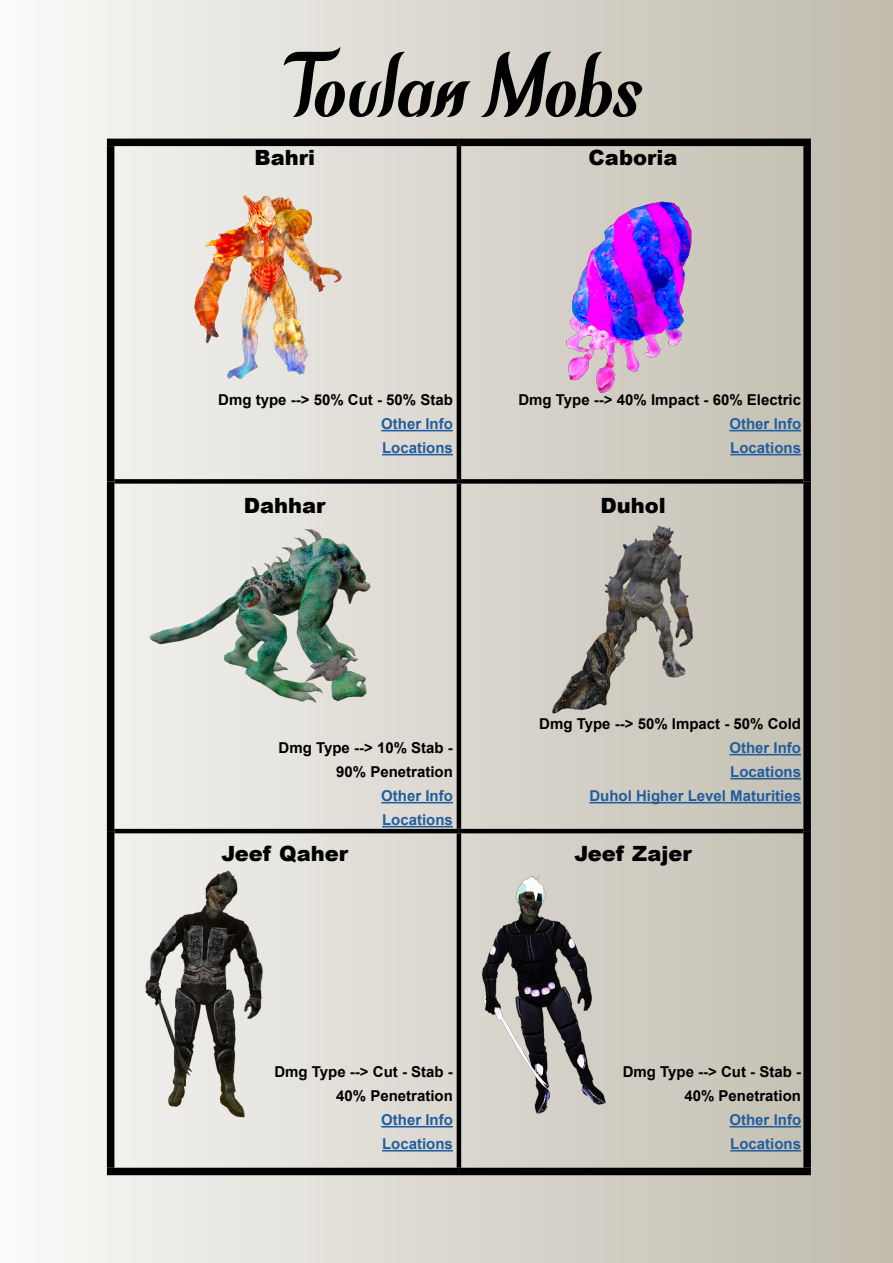
<style>
.page{position:relative;width:893px;height:1263px;background:#fff}
.page>*{position:absolute;margin:0;border:0;box-sizing:border-box;transform-origin:0 0}
.t1{font:72px "Chameron";color:#000}
.t2{font:900 21px "Arial";color:#000}
.t3{font:700 15px/24px "Arial";color:#000;text-align:right}
.t4{font:700 15px/24px "Arial";color:#215e9e}
</style>
<div class="page">
<div style="left:0;top:0;width:893px;height:1263px;background:linear-gradient(to right,#f8f7f6,#c0baac)"></div>
<div style="left:107px;top:139px;width:352px;height:7px;background:#000"></div>
<div style="left:107px;top:146px;width:7px;height:335px;background:#000"></div>
<div style="left:459px;top:139px;width:352px;height:7px;background:#000"></div>
<div style="left:803px;top:146px;width:8px;height:335px;background:#000"></div>
<div style="left:107px;top:481px;width:7px;height:350px;background:#000"></div>
<div style="left:803px;top:481px;width:8px;height:350px;background:#000"></div>
<div style="left:107px;top:831px;width:7px;height:337px;background:#000"></div>
<div style="left:803px;top:831px;width:8px;height:337px;background:#000"></div>
<div style="left:107px;top:1168px;width:352px;height:7px;background:#000"></div>
<div style="left:459px;top:1168px;width:352px;height:7px;background:#000"></div>
<hr style="left:457px;top:146px;width:4px;height:333px;background:#000">
<div style="left:114px;top:479px;width:345px;height:5px;background:#000"></div>
<div style="left:459px;top:479px;width:344px;height:5px;background:#000"></div>
<hr style="left:457px;top:484px;width:4px;height:345px;background:#000">
<hr style="left:114px;top:829px;width:345px;height:4px;background:#000">
<hr style="left:459px;top:829px;width:344px;height:4px;background:#000">
<hr style="left:457px;top:833px;width:4px;height:335px;background:#000">
<hr style="left:381px;top:430px;width:72px;height:1px;background:#215e9e">
<hr style="left:382px;top:454px;width:71px;height:1px;background:#215e9e">
<hr style="left:729px;top:430px;width:72px;height:1px;background:#215e9e">
<hr style="left:730px;top:454px;width:71px;height:1px;background:#215e9e">
<hr style="left:381px;top:802px;width:72px;height:1px;background:#215e9e">
<hr style="left:382px;top:826px;width:71px;height:1px;background:#215e9e">
<hr style="left:729px;top:754px;width:72px;height:1px;background:#215e9e">
<hr style="left:730px;top:778px;width:71px;height:1px;background:#215e9e">
<hr style="left:589px;top:802px;width:212px;height:1px;background:#215e9e">
<hr style="left:381px;top:1126px;width:72px;height:1px;background:#215e9e">
<hr style="left:382px;top:1150px;width:71px;height:1px;background:#215e9e">
<hr style="left:729px;top:1126px;width:72px;height:1px;background:#215e9e">
<hr style="left:730px;top:1150px;width:71px;height:1px;background:#215e9e">
<img style="left:191px;top:179px;width:153px;height:207px">
<img style="left:534px;top:190px;width:188px;height:207px">
<img style="left:149px;top:526px;width:243px;height:181px">
<img style="left:545px;top:519px;width:167px;height:199px">
<img style="left:132px;top:861px;width:145px;height:271px">
<img style="left:473px;top:869px;width:144px;height:250px">
<h1 class="t1" style="left:284px;top:32px;width:356px">Toulan Mobs</h1>
<h2 class="t2" style="left:254px;top:142px;width:62px">Bahri</h2>
<h2 class="t2" style="left:589px;top:142px;width:90px">Caboria</h2>
<p class="t3" style="left:218px;top:388px;width:236px">Dmg type --&gt; 50% Cut - 50% Stab</p>
<p class="t4" style="left:381px;top:412px;width:73px">Other Info<br>Locations</p>
<h2 class="t2" style="left:244px;top:490px;width:83px">Dahhar</h2>
<p class="t3" style="left:518px;top:388px;width:284px">Dmg Type --&gt; 40% Impact - 60% Electric</p>
<p class="t4" style="left:729px;top:412px;width:73px">Other Info<br>Locations</p>
<h2 class="t2" style="left:600px;top:490px;width:67px">Duhol</h2>
<p class="t3" style="left:279px;top:736px;width:176px">Dmg Type --&gt; 10% Stab -<br>90% Penetration</p>
<p class="t4" style="left:381px;top:784px;width:73px">Other Info<br>Locations</p>
<h2 class="t2" style="left:221px;top:838px;width:128px">Jeef Qaher</h2>
<p class="t3" style="left:274px;top:1060px;width:180px">Dmg Type --&gt; Cut - Stab -<br>40% Penetration</p>
<p class="t4" style="left:381px;top:1108px;width:73px">Other Info<br>Locations</p>
<p class="t3" style="left:539px;top:712px;width:263px">Dmg Type --&gt; 50% Impact - 50% Cold</p>
<p class="t4" style="left:589px;top:736px;width:213px;text-align:right">Other Info<br>Locations<br>Duhol Higher Level Maturities</p>
<h2 class="t2" style="left:574px;top:838px;width:119px">Jeef Zajer</h2>
<p class="t3" style="left:623px;top:1060px;width:180px">Dmg Type --&gt; Cut - Stab -<br>40% Penetration</p>
<p class="t4" style="left:729px;top:1108px;width:73px">Other Info<br>Locations</p>
</div>
